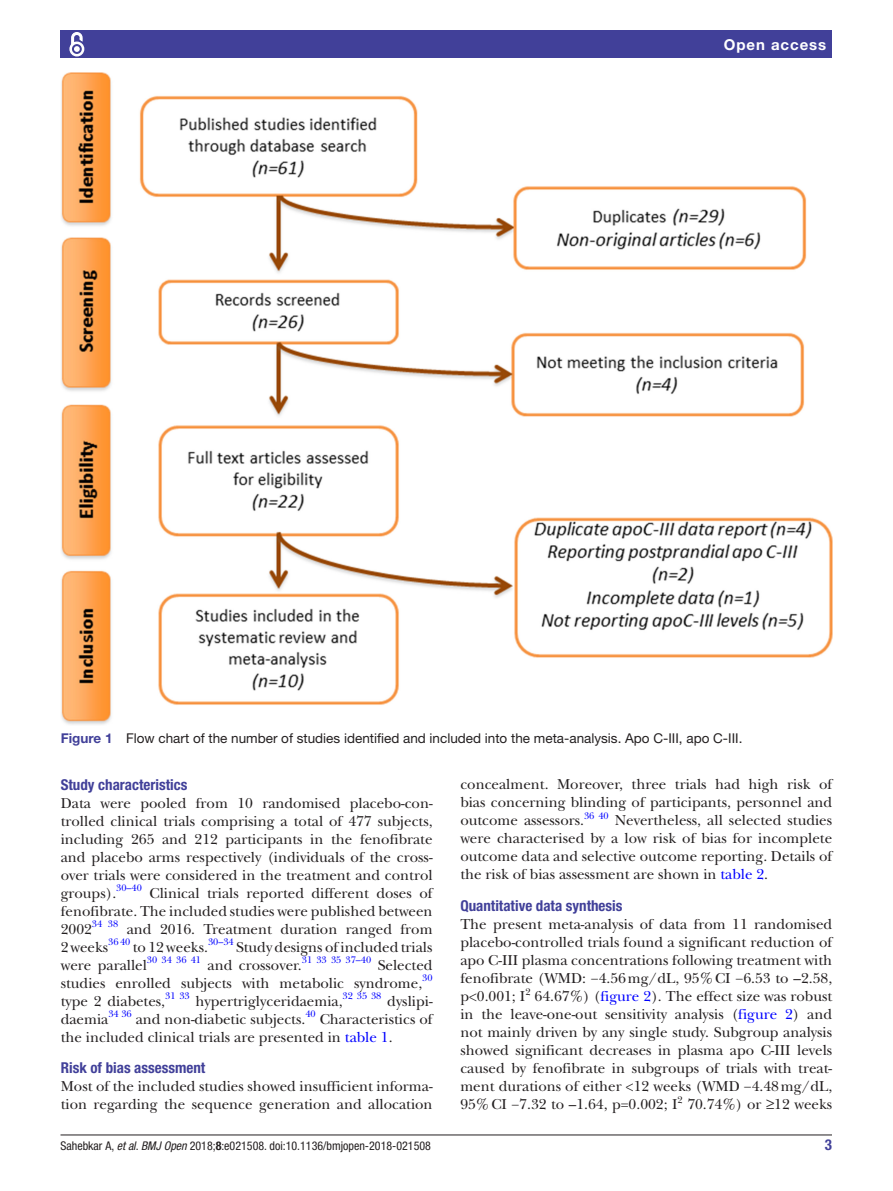
<style>
.page{position:relative;width:893px;height:1191px;background:#fff}
.page>*{position:absolute;margin:0;border:0;box-sizing:border-box;transform-origin:0 0}
.t1{font:15px/18px "New Baskerville";color:#231f20;text-align:justify}
.t2{font:700 condensed 15px "Helvetica Neue LT Std";color:#414099}
.t3{font:700 15px "Helvetica Neue LT Std";letter-spacing:.065em;color:#fff}
.t4{font:13.5px "Helvetica Neue LT Std";color:#231f20}
.t5{font:condensed 12px "Helvetica Neue LT Std";color:#231f20}
.t6{font:9.9px "New Baskerville";color:#00f}
.s1{font-weight:700;color:#414099}
.s2{color:#00f}
.s3{font-style:italic}
.s4{font-weight:700}
</style>
<div class="page">
<hr style="left:61px;top:1134px;width:771px;height:1px;background:#231f20">
<div style="left:61px;top:31px;width:771px;height:27px;background:#414099"></div>
<svg style="left:69px;top:32px;width:16px;height:25px"></svg>
<img style="left:61px;top:73px;width:771px;height:652px">
<p class="t3" style="left:724px;top:35px;width:104px">Open access</p>
<p class="t4" style="left:61px;top:730px;width:683px"><span class="s1">Figure 1</span> Flow chart of the number of studies identified and included into the meta-analysis. Apo C-III, apo C-III.</p>
<p class="t2" style="left:61px;top:775px;width:128px">Study characteristics</p>
<p class="t1" style="left:61px;top:794px;width:373px">Data were pooled from 10 randomised placebo-con&shy;trolled clinical trials comprising a total of 477 subjects, including 265 and 212 participants in the fenofibrate and placebo arms respectively (individuals of the cross&shy;over trials were considered in the treatment and control groups).<sup>30–40</sup></p>
<p class="t1" style="left:61px;top:884px;width:373px;text-indent:89px">Clinical trials reported different doses of fenofibrate. The included studies were published between 2002</p>
<p class="t6" style="left:92px;top:918px;width:28px">34 38</p>
<p class="t1" style="left:127px;top:920px;width:307px">and 2016. Treatment duration ranged from</p>
<p class="t1" style="left:61px;top:938px;width:49px">2weeks</p>
<p class="t6" style="left:108px;top:936px;width:24px">36 40</p>
<p class="t1" style="left:133px;top:938px;width:77px">to 12 weeks.</p>
<p class="t6" style="left:208px;top:936px;width:27px">30–34</p>
<p class="t1" style="left:236px;top:938px;width:198px">Study designs of included trials</p>
<p class="t1" style="left:61px;top:956px;width:88px">were parallel</p>
<p class="t6" style="left:147px;top:954px;width:56px">30 34 36 41</p>
<p class="t1" style="left:208px;top:956px;width:96px">and crossover.</p>
<p class="t6" style="left:302px;top:954px;width:71px">31 33 35 37–40</p>
<p class="t1" style="left:61px;top:956px;width:373px;text-indent:317px">Selected studies enrolled subjects with metabolic syndrome,</p>
<p class="t6" style="left:422px;top:972px;width:12px">30</p>
<p class="t1" style="left:61px;top:992px;width:106px">type 2 diabetes,</p>
<p class="t6" style="left:165px;top:990px;width:26px">31 33</p>
<p class="t1" style="left:196px;top:992px;width:148px">hypertriglyceridaemia,</p>
<p class="t6" style="left:343px;top:990px;width:40px">32 35 38</p>
<p class="t1" style="left:387px;top:992px;width:47px">dyslipi-</p>
<p class="t1" style="left:61px;top:1010px;width:49px">daemia</p>
<p class="t6" style="left:108px;top:1008px;width:25px">34 36</p>
<p class="t1" style="left:136px;top:1010px;width:171px">and non-diabetic subjects.</p>
<p class="t6" style="left:305px;top:1008px;width:12px">40</p>
<p class="t1" style="left:61px;top:1010px;width:373px;text-indent:259px">Characteristics of the included clinical trials are presented in <span class="s2">table 1</span>.</p>
<p class="t2" style="left:61px;top:1059px;width:146px">Risk of bias assessment</p>
<p class="t1" style="left:61px;top:1077px;width:373px">Most of the included studies showed insufficient informa&shy;tion regarding the sequence generation and allocation</p>
<p class="t1" style="left:460px;top:775px;width:373px">concealment. Moreover, three trials had high risk of bias concerning blinding of participants, personnel and outcome assessors.<sup>36</sup> <sup>40</sup> Nevertheless, all selected studies were characterised by a low risk of bias for incomplete outcome data and selective outcome reporting. Details of the risk of bias assessment are shown in <span class="s2">table 2</span>.</p>
<p class="t2" style="left:460px;top:897px;width:164px">Quantitative data synthesis</p>
<p class="t1" style="left:460px;top:915px;width:373px">The present meta-analysis of data from 11 randomised placebo-controlled trials found a significant reduction of apo C-III plasma concentrations following treatment with fenofibrate (WMD: −4.56mg/dL, 95%CI −6.53 to –2.58, p&lt;0.001; I<sup>2</sup> 64.67%) (<span class="s2">figure 2</span>). The effect size was robust in the leave-one-out sensitivity analysis (<span class="s2">figure 2</span>) and not mainly driven by any single study. Subgroup analysis showed significant decreases in plasma apo C-III levels caused by fenofibrate in subgroups of trials with treat&shy;ment durations of either &lt;12 weeks (WMD −4.48mg/dL, 95%CI −7.32 to –1.64, p=0.002; I<sup>2</sup> 70.74%) or ≥12 weeks</p>
<p class="t5" style="left:61px;top:1138px;width:372px">Sahebkar A, <span class="s3">et al</span>. <span class="s3">BMJ Open</span> 2018;<span class="s4">8</span>:e021508. doi:10.1136/bmjopen-2018-021508</p>
<p class="t2" style="left:825px;top:1135px;width:9px">3</p>
</div>
